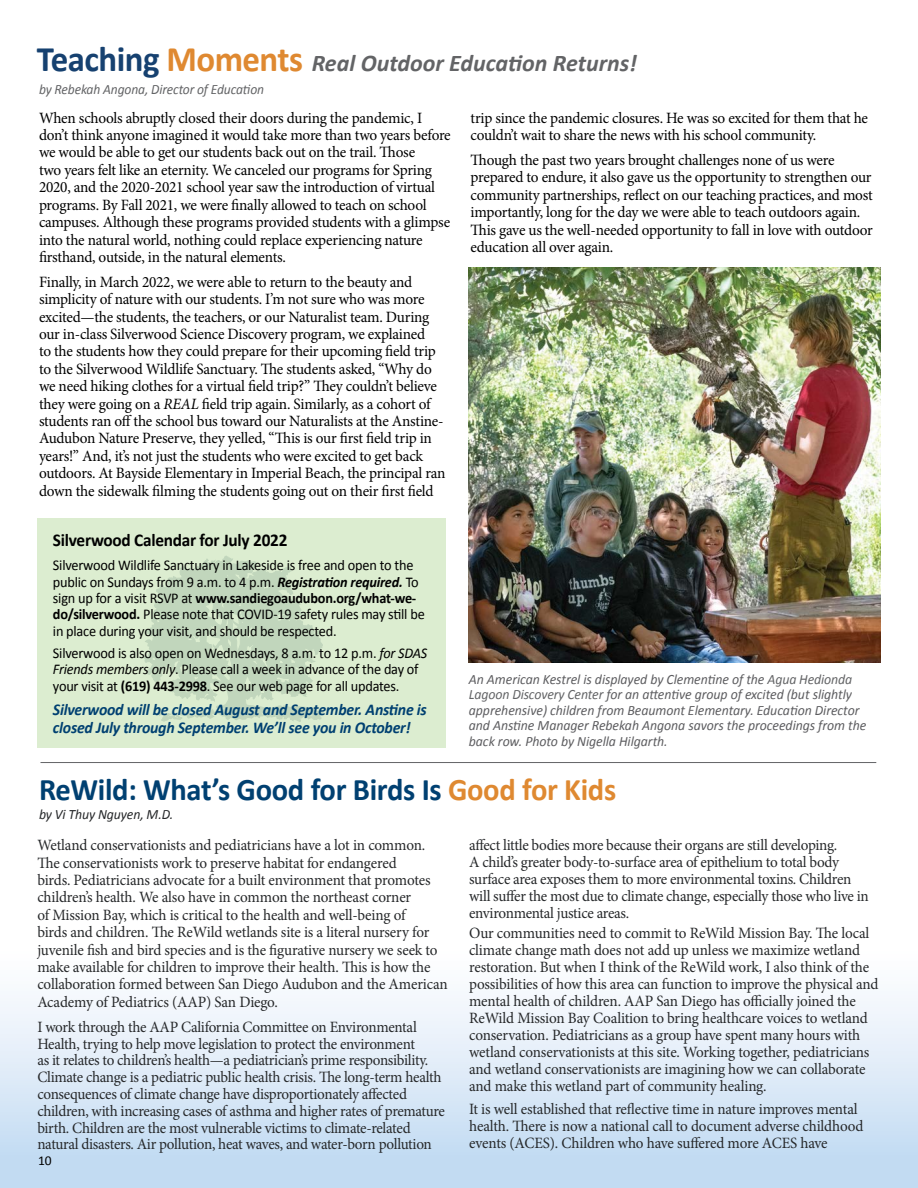
<style>
.page{position:relative;width:918px;height:1188px;background:#fff}
.page>*{position:absolute;margin:0;border:0;box-sizing:border-box;transform-origin:0 0}
.t1{font:700 31.5px "Calibri";letter-spacing:-.01em;color:#004071}
.t2{font:italic 700 24px "Calibri";color:#636466}
.t3{font:700 18px "Calibri";letter-spacing:-.015em;color:#000;scale:.96 1}
.t4{font:italic 700 16.5px/18px "Calibri";letter-spacing:-.015em;color:#004071;scale:.96 1}
.t5{font:15.75px/16.8px "Minion Pro";letter-spacing:-.015em;color:#26282a;scale:.96 1}
.t6{font:15.75px/17.4px "Minion Pro";letter-spacing:-.015em;color:#000}
.t7{font:14.85px/16.4px "Calibri";letter-spacing:-.015em;color:#000;scale:.96 1}
.t8{font:italic 14.25px/15.6px "Calibri";letter-spacing:-.005em;color:#5d5d60}
.t9{font:italic 14.25px "Calibri";letter-spacing:-.01em;color:#636466;scale:.95 1}
.t10{font:italic 14.25px "Calibri";letter-spacing:-.01em;color:#26282a}
.t11{font:13.5px "Calibri";color:#000}
.s1{font-style:normal;font-size:36px;color:#164170}
.s2{font-style:normal;font-size:36px;color:#df8931}
.s3{font-style:italic}
.s4{font-weight:700;font-style:italic}
.s5{font-weight:700}
.s6{color:#636466}
.s7{color:#df8931}
</style>
<div class="page">
<div style="left:0;top:919px;width:918px;height:269px;background:linear-gradient(to bottom,#fff,#bed8f1)"></div>
<img style="left:469px;top:268px;width:412px;height:395px">
<div style="left:37px;top:518px;width:409px;height:229px;background:#dcedd0"></div>
<svg style="left:143px;top:556px;width:181px;height:166px"></svg>
<hr style="left:40px;top:762px;width:836px;height:1px;background:#636466">
<h2 class="t2" style="left:37px;top:48px;width:602px"><span class="s1">Teaching</span> <span class="s2">Moments</span> Real Outdoor Education Returns!</h2>
<p class="t9" style="left:39px;top:80px;width:239px">by Rebekah Angona, Director of Education</p>
<p class="t6" style="left:39px;top:109px;width:413px">When schools abruptly closed their doors during the pandemic, I don’t think anyone imagined it would take more than two years before we would be able to get our students back out on the trail. Those<br>two years felt like an eternity. We canceled our programs for Spring 2020, and the 2020-2021 school year saw the introduction of virtual programs. By Fall 2021, we were finally allowed to teach on school campuses. Although these programs provided students with a glimpse into the natural world, nothing could replace experiencing nature firsthand, outside, in the natural elements.</p>
<p class="t6" style="left:39px;top:273px;width:408px">Finally, in March 2022, we were able to return to the beauty and simplicity of nature with our students. I’m not sure who was more excited—the students, the teachers, or our Naturalist team. During our in-class Silverwood Science Discovery program, we explained<br>to the students how they could prepare for their upcoming field trip to the Silverwood Wildlife Sanctuary. The students asked, “Why do we need hiking clothes for a virtual field trip?” They couldn’t believe they were going on a <span class="s3">REAL</span> field trip again. Similarly, as a cohort of students ran off the school bus toward our Naturalists at the Anstine-Audubon Nature Preserve, they yelled, “This is our first field trip in years!” And, it’s not just the students who were excited to get back outdoors. At Bayside Elementary in Imperial Beach, the principal ran down the sidewalk filming the students going out on their first field</p>
<p class="t3" style="left:53px;top:529px;width:246px">Silverwood Calendar for July 2022</p>
<p class="t7" style="left:53px;top:556px;width:389px">Silverwood Wildlife Sanctuary in Lakeside is free and open to the public on Sundays from 9 a.m. to 4 p.m. <span class="s4">Registration required.</span> To sign up for a visit RSVP at <span class="s5">www.sandiegoaudubon.org/what-we&shy;do/silverwood.</span> Please note that COVID-19 safety rules may still be in place during your visit, and should be respected.</p>
<p class="t7" style="left:53px;top:644px;width:392px">Silverwood is also open on Wednesdays, 8 a.m. to 12 p.m. <span class="s3">for SDAS<br>Friends members only</span>. Please call a week in advance of the day of your visit at <span class="s5">(619) 443-2998</span>. See our web page for all updates.</p>
<p class="t4" style="left:53px;top:699px;width:391px">Silverwood will be closed August and September. Anstine is closed July through September. We’ll see you in October!</p>
<p class="t6" style="left:471px;top:109px;width:399px">trip since the pandemic closures. He was so excited for them that he couldn’t wait to share the news with his school community.</p>
<p class="t6" style="left:471px;top:151px;width:404px">Though the past two years brought challenges none of us were prepared to endure, it also gave us the opportunity to strengthen our community partnerships, reflect on our teaching practices, and most importantly, long for the day we were able to teach outdoors again.<br>This gave us the well-needed opportunity to fall in love with outdoor education all over again.</p>
<p class="t8" style="left:469px;top:670px;width:399px">An American Kestrel is displayed by Clementine of the <span class="s6">Agua Hedionda Lagoon Discovery Center</span> for an attentive group of excited (but slightly apprehensive) children from Beaumont Elementary. Education Director and Anstine Manager Rebekah Angona savors the proceedings from the back row. Photo by Nigella Hilgarth.</p>
<h1 class="t1" style="left:39px;top:770px;width:579px">ReWild: What’s Good for Birds Is <span class="s7">Good for Kids</span></h1>
<p class="t10" style="left:39px;top:806px;width:136px">by Vi Thuy Nguyen, M.D.</p>
<p class="t5" style="left:37px;top:837px;width:429px;line-height:17.4px">Wetland conservationists and pediatricians have a lot in common.<br>The conservationists work to preserve habitat for endangered<br>birds. Pediatricians advocate for a built environment that promotes children’s health. We also have in common the northeast corner<br>of Mission Bay, which is critical to the health and well-being of<br>birds and children. The ReWild wetlands site is a literal nursery for juvenile fish and bird species and is the figurative nursery we seek to make available for children to improve their health. This is how the collaboration formed between San Diego Audubon and the American Academy of Pediatrics (AAP) San Diego.</p>
<p class="t5" style="left:37px;top:1018px;width:426px">I work through the AAP California Committee on Environmental Health, trying to help move legislation to protect the environment<br>as it relates to children’s health—a pediatrician’s prime responsibility.<br>Climate change is a pediatric public health crisis. The long-term health consequences of climate change have disproportionately affected children, with increasing cases of asthma and higher rates of premature birth. Children are the most vulnerable victims to climate-related natural disasters. Air pollution, heat waves, and water-born pollution</p>
<p class="t11" style="left:38px;top:1152px;width:15px">10</p>
<p class="t5" style="left:469px;top:837px;width:418px">affect little bodies more because their organs are still developing.<br>A child’s greater body-to-surface area of epithelium to total body surface area exposes them to more environmental toxins. Children will suffer the most due to climate change, especially those who live in environmental justice areas.</p>
<p class="t5" style="left:469px;top:925px;width:428px">Our communities need to commit to ReWild Mission Bay. The local climate change math does not add up unless we maximize wetland restoration. But when I think of the ReWild work, I also think of the possibilities of how this area can function to improve the physical and mental health of children. AAP San Diego has officially joined the ReWild Mission Bay Coalition to bring healthcare voices to wetland conservation. Pediatricians as a group have spent many hours with wetland conservationists at this site. Working together, pediatricians and wetland conservationists are imagining how we can collaborate and make this wetland part of community healing.</p>
<p class="t5" style="left:469px;top:1101px;width:412px">It is well established that reflective time in nature improves mental health. There is now a national call to document adverse childhood events (ACES). Children who have suffered more ACES have</p>
</div>
